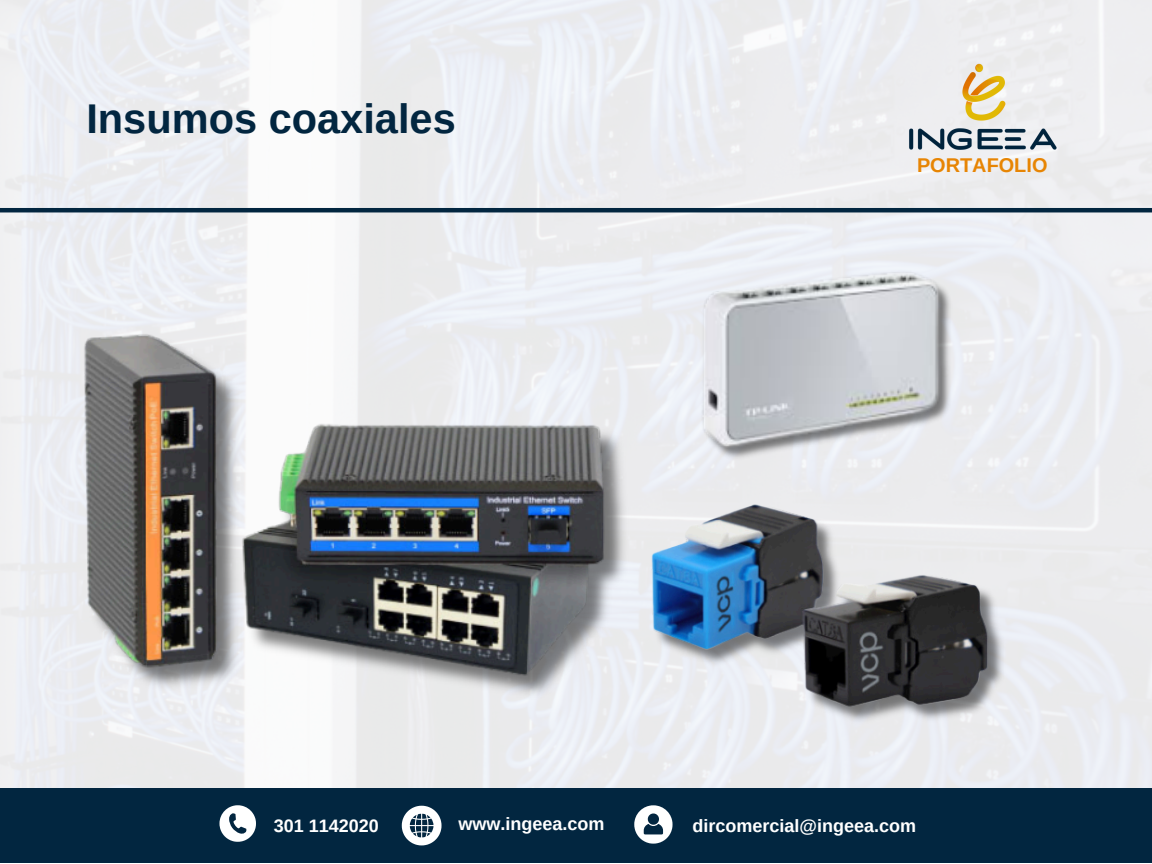
<style>
.page{position:relative;width:1152px;height:864px;background:#fff}
.page>*{position:absolute;margin:0;border:0;box-sizing:border-box;transform-origin:0 0}
.t1{font:700 41.55px "Arimo";color:#022640}
.t2{font:700 19.95px "Arimo";color:#e78504}
.t3{font:700 18px "Arimo";color:#fff}
</style>
<div class="page">
<div style="left:0;top:788px;width:1152px;height:75px;background:#022640"></div>
<svg style="left:220px;top:805px;width:36px;height:37px"></svg>
<svg style="left:402px;top:806px;width:39px;height:39px"></svg>
<svg style="left:634px;top:805px;width:39px;height:38px"></svg>
<img style="left:899px;top:59px;width:166px;height:97px">
<hr style="left:0;top:208px;width:1152px;height:4px;background:#022640">
<img style="left:0;top:262px;width:678px;height:477px">
<img style="left:541px;top:429px;width:578px;height:349px">
<img style="left:678px;top:239px;width:301px;height:244px">
<p class="t1" style="left:86px;top:95px;width:371px">Insumos coaxiales</p>
<p class="t2" style="left:917px;top:154px;width:132px">PORTAFOLIO</p>
<p class="t3" style="left:274px;top:815px;width:107px">301 1142020</p>
<p class="t3" style="left:458px;top:813px;width:148px">www.ingeea.com</p>
<h2 class="t3" style="left:693px;top:815px;width:225px">dircomercial@ingeea.com</h2>
</div>
